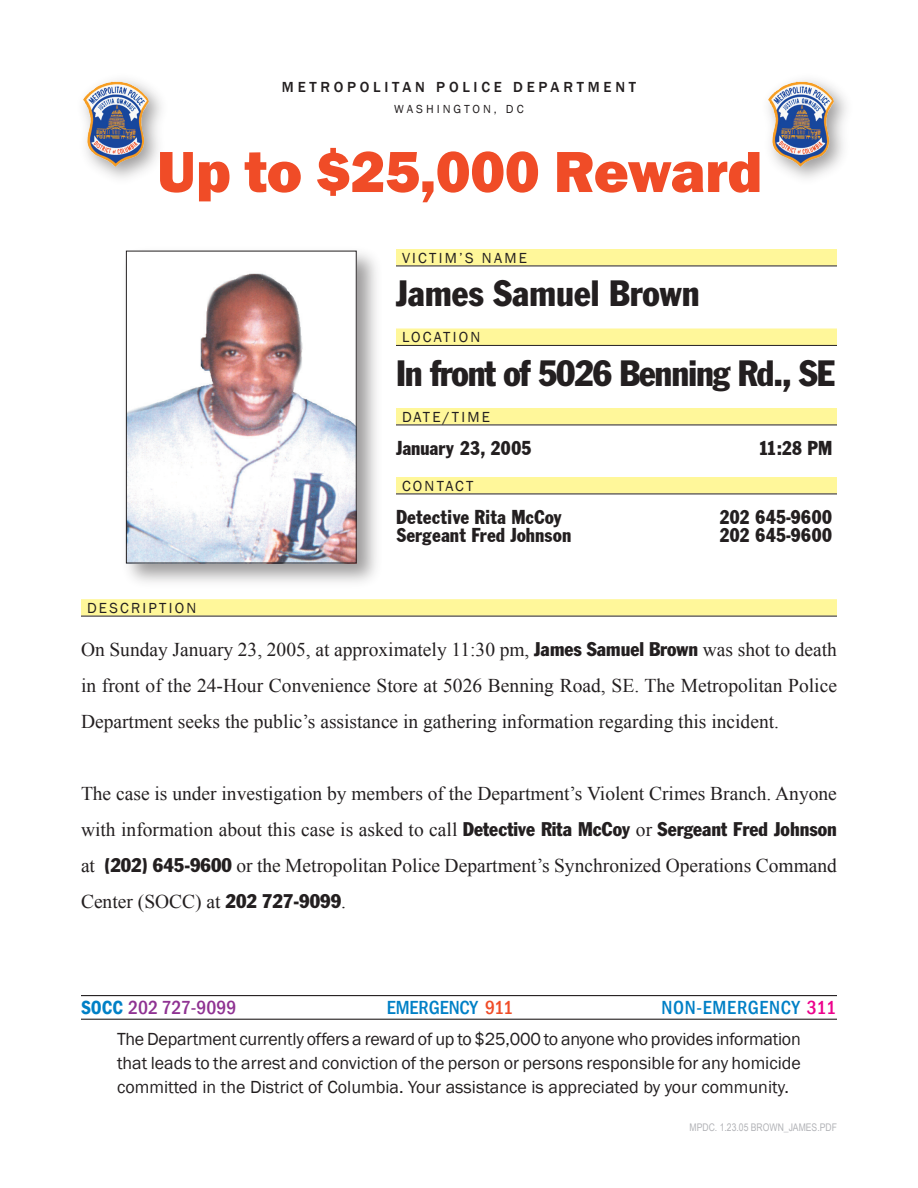
<style>
.page{position:relative;width:918px;height:1188px;background:#fff}
.page>*{position:absolute;margin:0;border:0;box-sizing:border-box;transform-origin:0 0}
.t1{font:800 60px "Franklin Gothic";letter-spacing:-.01em;color:#f04c27}
.t2{font:condensed 36px "Franklin Gothic";letter-spacing:-.03em;color:#231f20}
.t3{font:condensed 36px "Franklin Gothic";color:#231f20}
.t4{font:21px "Franklin Cond Gothic";color:#231f20}
.t5{font:19.5px/36px "Times New Roman";color:#231f20;text-align:justify}
.t6{font:500 condensed 19.5px "Franklin Gothic";letter-spacing:.035em;color:#0080c6}
.t7{font:500 condensed 19.5px "Franklin Gothic";color:#8f3292}
.t8{font:500 condensed 19.5px "Franklin Gothic";color:#0080c6}
.t9{font:18px/24px "Franklin Gothic";color:#231f20;text-align:justify}
.t10{font:15px "Franklin Gothic";letter-spacing:.15em;color:#231f20}
.t11{font:500 15px "Franklin Gothic";letter-spacing:.25em;color:#231f20}
.t12{font:12px "Franklin Gothic";letter-spacing:.25em;color:#231f20}
.t13{font:10.5px "Arial Narrow";color:#b2b3b7}
.s1{font-family:"Franklin Gothic";font-stretch:condensed}
.s2{font-weight:600;color:#0080c6}
.s3{color:#f04c27}
.s4{color:#ed028c}
</style>
<div class="page">
<div style="left:74px;top:72px;width:98px;height:117px;background:#231f20;opacity:.45"></div>
<img style="left:83px;top:82px;width:67px;height:85px">
<div style="left:759px;top:72px;width:98px;height:117px;background:#231f20;opacity:.45"></div>
<img style="left:768px;top:82px;width:67px;height:85px">
<div style="left:81px;top:599px;width:756px;height:17px;background:#fff79a"></div>
<hr style="left:81px;top:616px;width:756px;height:1px;background:#231f20">
<div style="left:396px;top:249px;width:441px;height:17px;background:#fff79a"></div>
<hr style="left:396px;top:266px;width:441px;height:1px;background:#231f20">
<div style="left:396px;top:329px;width:441px;height:16px;background:#fff79a"></div>
<hr style="left:396px;top:345px;width:441px;height:1px;background:#231f20">
<div style="left:396px;top:408px;width:441px;height:17px;background:#fff79a"></div>
<hr style="left:396px;top:425px;width:441px;height:1px;background:#231f20">
<div style="left:396px;top:477px;width:441px;height:17px;background:#fff79a"></div>
<hr style="left:396px;top:494px;width:441px;height:1px;background:#231f20">
<div style="left:122px;top:246px;width:260px;height:343px;background:#231f20;opacity:.45"></div>
<img style="left:128px;top:253px;width:227px;height:308px">
<div style="left:126px;top:251px;width:231px;height:312px;border:1px solid #231f20"></div>
<hr style="left:81px;top:995px;width:756px;height:1px;background:#231f20">
<hr style="left:81px;top:1019px;width:756px;height:1px;background:#231f20">
<p class="t11" style="left:282px;top:77px;width:356px">METROPOLITAN POLICE DEPARTMENT</p>
<p class="t12" style="left:394px;top:102px;width:131px">WASHINGTON, DC</p>
<h1 class="t1" style="left:157px;top:133px;width:607px">Up to $25,000 Reward</h1>
<p class="t10" style="left:402px;top:248px;width:126px">VICTIM’S NAME</p>
<h2 class="t3" style="left:396px;top:271px;width:305px">James Samuel Brown</h2>
<p class="t10" style="left:402px;top:328px;width:80px">LOCATION</p>
<h2 class="t2" style="left:396px;top:351px;width:440px">In front of 5026 Benning Rd., SE</h2>
<p class="t10" style="left:402px;top:407px;width:90px">DATE/TIME</p>
<p class="t4" style="left:396px;top:436px;width:137px">January 23, 2005</p>
<p class="t4" style="left:758px;top:436px;width:76px">11:28 PM</p>
<p class="t10" style="left:402px;top:476px;width:73px">CONTACT</p>
<p class="t4" style="left:396px;top:505px;width:168px">Detective Rita McCoy</p>
<p class="t4" style="left:719px;top:505px;width:115px">202 645-9600</p>
<p class="t4" style="left:396px;top:523px;width:177px">Sergeant Fred Johnson</p>
<p class="t4" style="left:719px;top:523px;width:115px">202 645-9600</p>
<p class="t10" style="left:87px;top:598px;width:111px">DESCRIPTION</p>
<p class="t5" style="left:81px;top:631px;width:758px">On Sunday January 23, 2005, at approximately 11:30 pm, <span class="s1">James Samuel Brown</span> was shot to death in front of the 24-Hour Convenience Store at 5026 Benning Road, SE. The Metropolitan Police Department seeks the public’s assistance in gathering information regarding this incident.</p>
<p class="t5" style="left:81px;top:775px;width:757px">The case is under investigation by members of the Department’s Violent Crimes Branch. Anyone with information about this case is asked to call <span class="s1">Detective Rita McCoy</span> or <span class="s1">Sergeant Fred Johnson </span>at <span class="s1">(202) 645-9600</span> or the Metropolitan Police Department’s Synchronized Operations Command Center (SOCC) at <span class="s1">202 727-9099</span>.</p>
<p class="t7" style="left:81px;top:995px;width:157px"><span class="s2">SOCC</span> 202 727-9099</p>
<p class="t8" style="left:387px;top:995px;width:128px">EMERGENCY <span class="s3">911</span></p>
<p class="t6" style="left:662px;top:995px;width:176px">NON-EMERGENCY <span class="s4">311</span></p>
<p class="t9" style="left:117px;top:1028px;width:686px">The Department currently offers a reward of up to $25,000 to anyone who provides information that leads to the arrest and conviction of the person or persons responsible for any homicide committed in the District of Columbia. Your assistance is appreciated by your community.</p>
<p class="t13" style="left:690px;top:1120px;width:149px">MPDC. 1.23.05 BROWN_JAMES.PDF</p>
</div>
